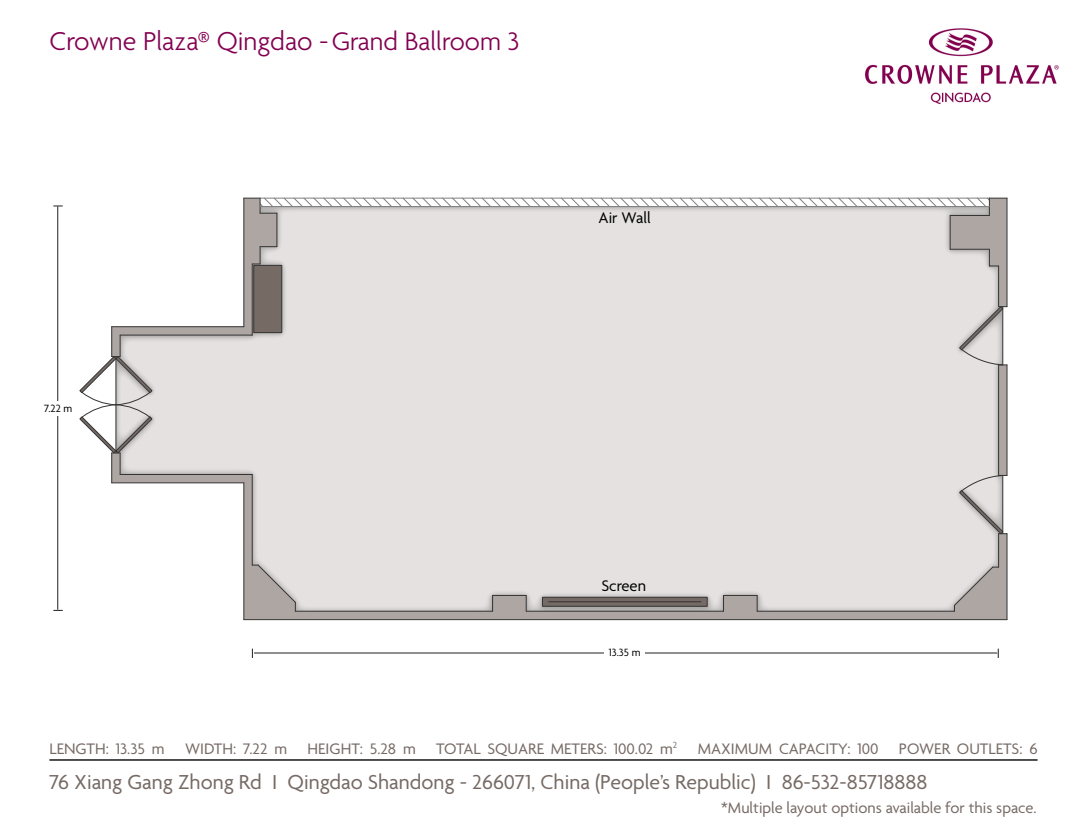
<style>
.page{position:relative;width:1087px;height:840px;background:#fff}
.page>*{position:absolute;margin:0;border:0;box-sizing:border-box;transform-origin:0 0}
.t1{font:300 28px "Agenda";color:#830051}
.t2{font:21.88px "Agenda";color:#766a65}
.t3{font:16.62px "Agenda";color:#000}
.t4{font:16.45px "Agenda";color:#766a65}
.t5{font:11.38px "Agenda";color:#000}
.s1{font-size:27.47px}
</style>
<div class="page">
<img style="left:865px;top:28px;width:194px;height:76px">
<div style="left:244px;top:535px;width:762px;height:84px;background:#ada6a3"></div>
<svg style="left:244px;top:535px;width:759px;height:76px;background:#dddad9"></svg>
<svg style="left:252px;top:564px;width:45px;height:47px;background:#bab5b3"></svg>
<hr style="left:295px;top:611px;width:197px;height:1px;background:#333">
<hr style="left:244px;top:619px;width:763px;height:1px;background:#333">
<svg style="left:492px;top:596px;width:1px;height:15px"></svg>
<hr style="left:492px;top:595px;width:34px;height:1px;background:#333">
<svg style="left:526px;top:595px;width:1px;height:16px"></svg>
<hr style="left:526px;top:611px;width:197px;height:1px;background:#333">
<svg style="left:723px;top:596px;width:1px;height:15px"></svg>
<hr style="left:723px;top:595px;width:34px;height:1px;background:#333">
<svg style="left:757px;top:595px;width:1px;height:16px"></svg>
<hr style="left:757px;top:611px;width:197px;height:1px;background:#333">
<svg style="left:953px;top:566px;width:45px;height:45px;background:#bcb7b5"></svg>
<hr style="left:998px;top:534px;width:1px;height:33px;background:#333">
<hr style="left:252px;top:474px;width:1px;height:91px;background:#333">
<hr style="left:243px;top:483px;width:1px;height:137px;background:#333">
<hr style="left:1006px;top:534px;width:1px;height:86px;background:#333">
<div style="left:542px;top:597px;width:165px;height:10px;border:1px solid #333"></div>
<hr style="left:549px;top:602px;width:152px;height:1px;background:#333">
<svg style="left:79px;top:197px;width:928px;height:338px;background:#e2dfde"></svg>
<hr style="left:57px;top:206px;width:1px;height:404px;background:#231f20">
<hr style="left:254px;top:653px;width:743px;height:1px;background:#231f20">
<div style="left:38px;top:402px;width:40px;height:14px;background:#fff"></div>
<div style="left:604px;top:646px;width:41px;height:15px;background:#fff"></div>
<hr style="left:49px;top:759px;width:988px;height:2px;background:#000">
<p class="t1" style="left:49px;top:26px;width:471px">Crowne Plaza® Qingdao -<span class="s1">Grand Ballroom 3</span></p>
<p class="t5" style="left:44px;top:402px;width:30px">7.22 m</p>
<p class="t3" style="left:598px;top:208px;width:54px">Air Wall</p>
<p class="t3" style="left:601px;top:577px;width:46px">Screen</p>
<p class="t5" style="left:609px;top:646px;width:33px">13.35 m</p>
<p class="t4" style="left:49px;top:740px;width:989px">LENGTH: 13.35 m WIDTH: 7.22 m HEIGHT: 5.28 m TOTAL SQUARE METERS: 100.02 m<sup>2</sup> MAXIMUM CAPACITY: 100 POWER OUTLETS: 6</p>
<h2 class="t2" style="left:49px;top:770px;width:879px">76 Xiang Gang Zhong Rd I Qingdao Shandong - 266071, China (People’s Republic) I 86-532-85718888</h2>
<p class="t4" style="left:721px;top:799px;width:317px">*Multiple layout options available for this space.</p>
</div>
